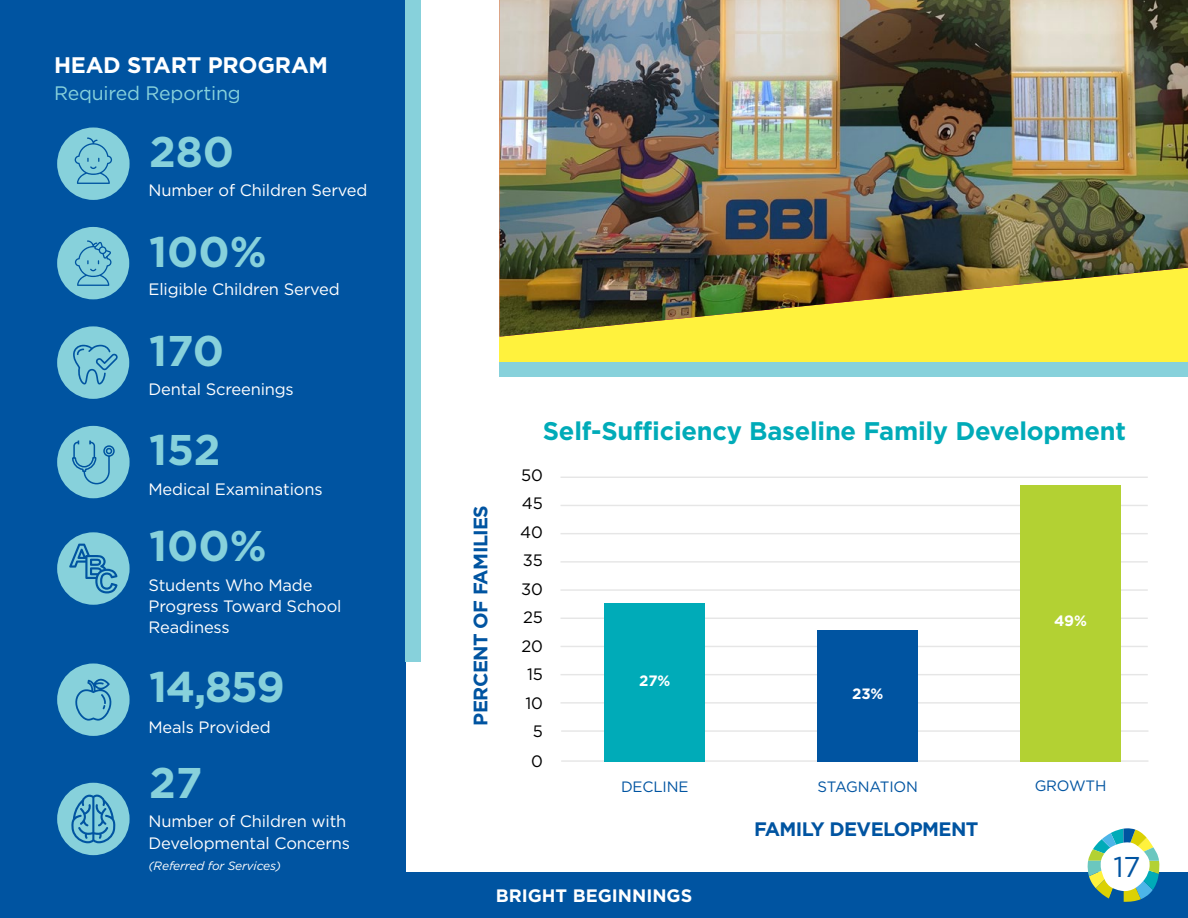
<style>
.page{position:relative;width:1188px;height:918px;background:#fff}
.page>*{position:absolute;margin:0;border:0;box-sizing:border-box;transform-origin:0 0}
.t1{font:700 42.9px "Gotham HTF";color:#87d1db}
.t2{font:28.65px "Gotham HTF";color:#0054a1}
.t3{font:700 25.5px "Gotham HTF";letter-spacing:-.01em;color:#00abb8}
.t4{font:700 22.5px "Gotham HTF";letter-spacing:-.01em;color:#fff}
.t5{font:700 19.5px "Gotham HTF";letter-spacing:-.03em;color:#0054a1}
.t6{font:19.5px "Gotham HTF";letter-spacing:-.01em;color:#87d1db}
.t7{font:700 18px "Gotham HTF";color:#fff}
.t8{font:16.5px/21px "Gotham HTF";letter-spacing:-.01em;color:#fff}
.t9{font:16.5px/28.5px "Gotham HTF";letter-spacing:-.01em;color:#000;text-align:justify}
.t10{font:15px "Gotham HTF";letter-spacing:-.01em;color:#0054a1}
.t11{font:700 15px "Gotham HTF";color:#fff}
.t12{font:italic 12px "Gotham HTF";letter-spacing:-.01em;color:#fff}
</style>
<div class="page">
<hr style="left:560px;top:702px;width:588px;height:2px;background:#000">
<hr style="left:560px;top:674px;width:588px;height:1px;background:#000">
<hr style="left:560px;top:646px;width:588px;height:1px;background:#000">
<hr style="left:560px;top:477px;width:588px;height:1px;background:#000">
<hr style="left:560px;top:618px;width:588px;height:1px;background:#000">
<hr style="left:560px;top:505px;width:588px;height:1px;background:#000">
<hr style="left:560px;top:533px;width:588px;height:1px;background:#000">
<hr style="left:560px;top:561px;width:588px;height:2px;background:#000">
<hr style="left:560px;top:589px;width:588px;height:2px;background:#000">
<hr style="left:561px;top:730px;width:588px;height:2px;background:#000">
<hr style="left:561px;top:760px;width:588px;height:2px;background:#000">
<div style="left:0;top:0;width:406px;height:872px;background:#0054a1"></div>
<div style="left:406px;top:0;width:15px;height:662px;background:#87d1db"></div>
<div style="left:605px;top:604px;width:100px;height:158px;background:#00abb8"></div>
<div style="left:818px;top:631px;width:100px;height:131px;background:#0054a1"></div>
<div style="left:1020px;top:485px;width:101px;height:277px;background:#b3d133"></div>
<div style="left:500px;top:0;width:688px;height:363px;background:#fff23d"></div>
<img style="left:500px;top:0;width:688px;height:337px">
<div style="left:500px;top:362px;width:688px;height:15px;background:#87d1db"></div>
<div style="left:0;top:872px;width:1188px;height:46px;background:#0054a1"></div>
<svg style="left:1087px;top:828px;width:73px;height:74px"></svg>
<div style="left:57px;top:128px;width:73px;height:72px;background:#87d1db;border-radius:50%"></div>
<svg style="left:75px;top:137px;width:37px;height:47px"></svg>
<div style="left:57px;top:227px;width:72px;height:72px;background:#87d1db;border-radius:50%"></div>
<svg style="left:75px;top:240px;width:37px;height:46px"></svg>
<div style="left:57px;top:326px;width:72px;height:73px;background:#87d1db;border-radius:50%"></div>
<svg style="left:73px;top:345px;width:45px;height:40px"></svg>
<div style="left:57px;top:532px;width:73px;height:73px;background:#87d1db;border-radius:50%"></div>
<svg style="left:69px;top:544px;width:49px;height:49px"></svg>
<div style="left:57px;top:426px;width:73px;height:72px;background:#87d1db;border-radius:50%"></div>
<svg style="left:71px;top:426px;width:44px;height:59px"></svg>
<div style="left:57px;top:663px;width:73px;height:73px;background:#87d1db;border-radius:50%"></div>
<svg style="left:75px;top:679px;width:37px;height:42px"></svg>
<div style="left:57px;top:783px;width:73px;height:72px;background:#87d1db;border-radius:50%"></div>
<svg style="left:71px;top:795px;width:44px;height:48px"></svg>
<h3 class="t4" style="left:54px;top:52px;width:276px">HEAD START PROGRAM</h3>
<p class="t6" style="left:54px;top:82px;width:188px">Required Reporting</p>
<h1 class="t1" style="left:149px;top:127px;width:87px">280</h1>
<p class="t8" style="left:148px;top:179px;width:221px">Number of Children Served</p>
<h1 class="t1" style="left:149px;top:227px;width:119px">100%</h1>
<p class="t8" style="left:148px;top:279px;width:193px">Eligible Children Served</p>
<h1 class="t1" style="left:149px;top:326px;width:77px">170</h1>
<p class="t8" style="left:148px;top:378px;width:147px">Dental Screenings</p>
<h1 class="t1" style="left:149px;top:425px;width:73px">152</h1>
<p class="t8" style="left:148px;top:478px;width:176px">Medical Examinations</p>
<h1 class="t1" style="left:149px;top:521px;width:119px">100%</h1>
<p class="t8" style="left:148px;top:574px;width:195px">Students Who Made<br>Progress Toward School<br>Readiness</p>
<h1 class="t1" style="left:149px;top:662px;width:137px">14,859</h1>
<p class="t8" style="left:148px;top:716px;width:124px">Meals Provided</p>
<h1 class="t1" style="left:149px;top:758px;width:55px">27</h1>
<p class="t8" style="left:148px;top:809px;width:203px;line-height:22.5px">Number of Children with<br>Developmental Concerns</p>
<p class="t12" style="left:148px;top:859px;width:134px">(Referred for Services)</p>
<p class="t5" style="left:469px;top:726px;width:222px;rotate:-90deg">PERCENT OF FAMILIES</p>
<h3 class="t3" style="left:543px;top:416px;width:585px">Self-Sufficiency Baseline Family Development</h3>
<p class="t9" style="left:521px;top:461px;width:23px">50</p>
<p class="t9" style="left:520px;top:489px;width:24px">45<br>40<br>35<br>30</p>
<p class="t9" style="left:523px;top:603px;width:21px">25</p>
<p class="t9" style="left:521px;top:632px;width:23px">20</p>
<p class="t9" style="left:527px;top:660px;width:17px">15</p>
<p class="t9" style="left:525px;top:688px;width:19px">10</p>
<p class="t9" style="left:531px;top:716px;width:13px;line-height:30px">5<br>0</p>
<p class="t11" style="left:639px;top:672px;width:33px">27%</p>
<p class="t11" style="left:852px;top:685px;width:33px">23%</p>
<p class="t11" style="left:1054px;top:612px;width:34px">49%</p>
<p class="t10" style="left:621px;top:778px;width:69px">DECLINE</p>
<p class="t10" style="left:818px;top:778px;width:102px">STAGNATION</p>
<p class="t10" style="left:1035px;top:777px;width:73px">GROWTH</p>
<p class="t7" style="left:496px;top:886px;width:198px">BRIGHT BEGINNINGS</p>
<p class="t5" style="left:754px;top:818px;width:226px">FAMILY DEVELOPMENT</p>
<h2 class="t2" style="left:1113px;top:851px;width:29px">17</h2>
</div>
